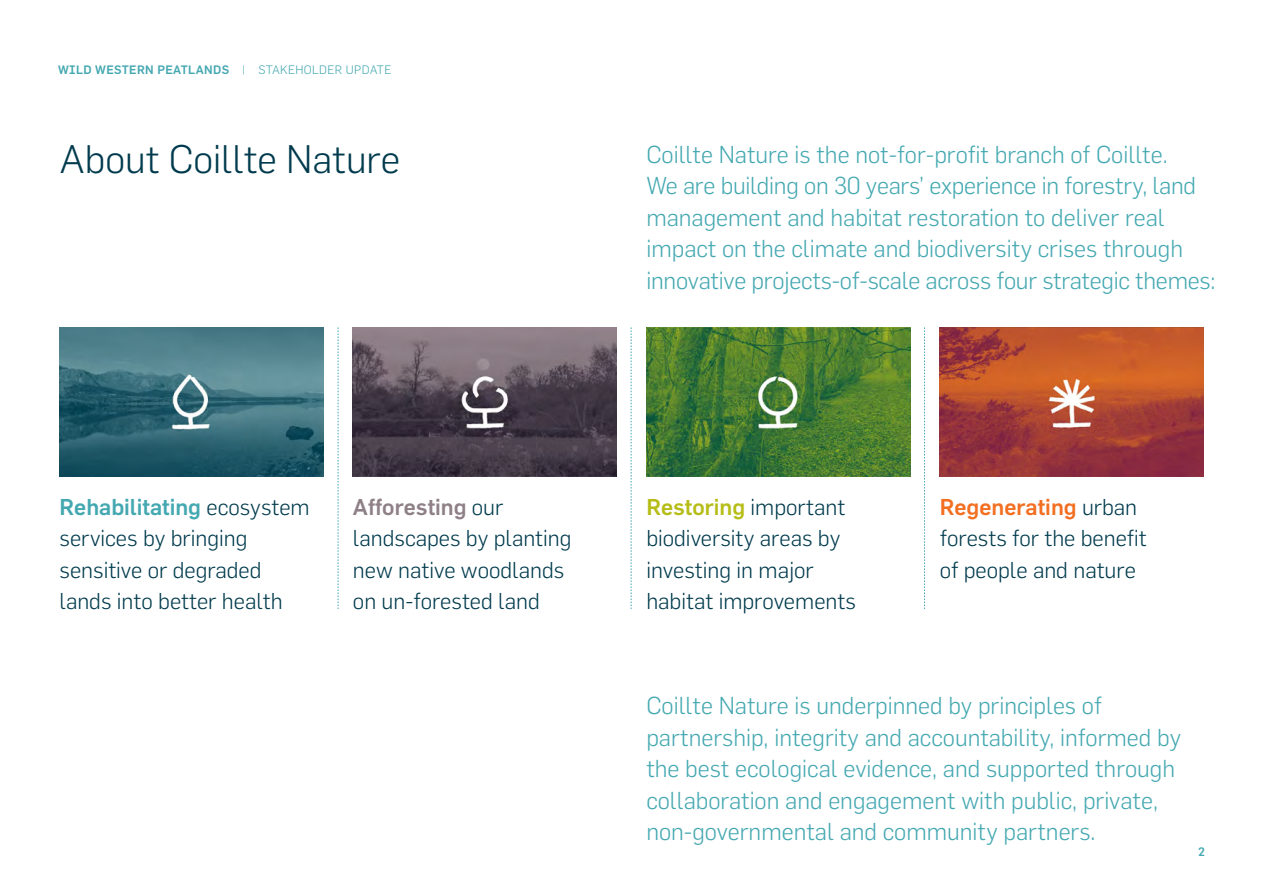
<style>
.page{position:relative;width:1263px;height:893px;background:#fff}
.page>*{position:absolute;margin:0;border:0;box-sizing:border-box;transform-origin:0 0}
.t1{font:300 39px "Flama";color:#003b4d}
.t2{font:300 24px/31.5px "Flama";color:#44a8b1}
.t3{font:300 22.5px/31.5px "Flama";color:#003b4d}
.t4{font:500 12px "Flama";letter-spacing:.03em;color:#44a8b1}
.s1{font-weight:300}
.s2{font-weight:500;color:#44a8b1}
.s3{font-weight:500;color:#8e8086}
.s4{font-weight:500;color:#b6bd17}
.s5{font-weight:500;color:#f36f21}
</style>
<div class="page">
<img style="left:60px;top:327px;width:263px;height:149px">
<img style="left:353px;top:327px;width:264px;height:149px">
<img style="left:646px;top:327px;width:264px;height:149px">
<img style="left:940px;top:327px;width:263px;height:149px">
<svg style="left:338px;top:327px;width:1px;height:282px"></svg>
<svg style="left:631px;top:327px;width:1px;height:282px"></svg>
<svg style="left:924px;top:327px;width:1px;height:282px"></svg>
<p class="t4" style="left:58px;top:62px;width:335px">WILD WESTERN PEATLANDS <span class="s1">| STAKEHOLDER UPDATE</span></p>
<h1 class="t1" style="left:60px;top:137px;width:342px">About Coillte Nature</h1>
<p class="t2" style="left:646px;top:138px;width:571px">Coillte Nature is the not-for-profit branch of Coillte.<br>We are building on 30 years’ experience in forestry, land management and habitat restoration to deliver real impact on the climate and biodiversity crises through innovative projects-of-scale across four strategic themes:</p>
<p class="t3" style="left:60px;top:490px;width:252px"><span class="s2">Rehabilitating</span> ecosystem services by bringing sensitive or degraded lands into better health</p>
<p class="t3" style="left:353px;top:490px;width:220px"><span class="s3">Afforesting</span> our landscapes by planting new native woodlands on un-forested land</p>
<p class="t3" style="left:646px;top:490px;width:211px"><span class="s4">Restoring</span> important biodiversity areas by investing in major habitat improvements</p>
<p class="t3" style="left:940px;top:490px;width:209px"><span class="s5">Regenerating</span> urban forests for the benefit of people and nature</p>
<p class="t2" style="left:646px;top:689px;width:536px">Coillte Nature is underpinned by principles of partnership, integrity and accountability, informed by the best ecological evidence, and supported through collaboration and engagement with public, private, non-governmental and community partners.</p>
<p class="t4" style="left:1198px;top:844px;width:8px">2</p>
</div>
